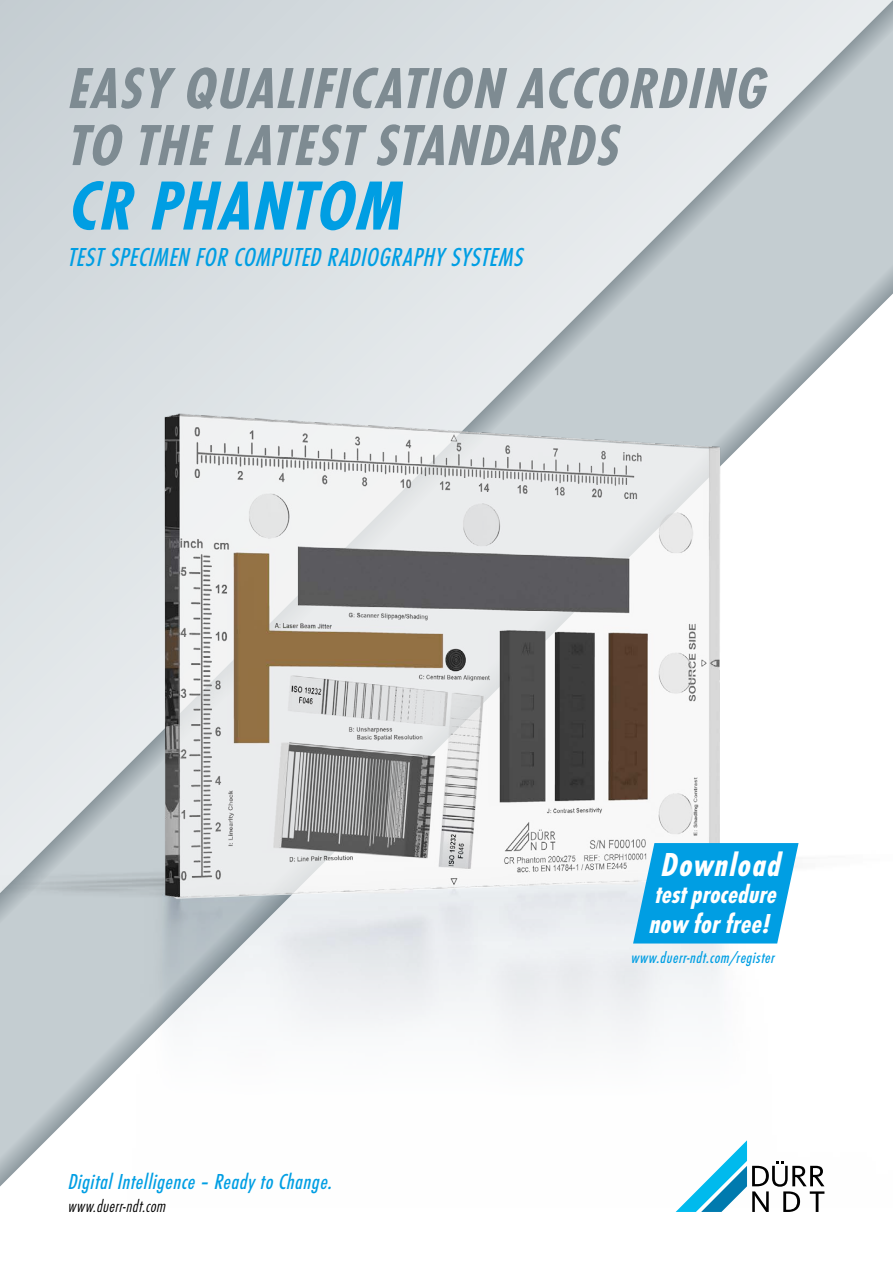
<style>
.page{position:relative;width:893px;height:1263px;background:#fff}
.page>*{position:absolute;margin:0;border:0;box-sizing:border-box;transform-origin:0 0}
.t1{font:italic 700 72px "Futura Con TOT";letter-spacing:.015em;color:#009ee3}
.t2{font:italic 700 60px/57px "Futura Con TOT";letter-spacing:.02em;color:#7e8b92}
.t3{font:italic 700 34.5px "Futura Con TOT";color:#fff}
.t4{font:italic 700 28.5px "Futura Con TOT";color:#fff}
.t5{font:italic 500 27px "Futura Con TOT";letter-spacing:.015em;color:#009ee3}
.t6{font:italic 700 27px "Futura Con TOT";color:#fff}
.t7{font:italic 500 22.5px "Futura Con TOT";letter-spacing:.025em;color:#009ee3}
.t8{font:italic 300 18px "Futura Con TOT";color:#000}
.t9{font:italic 500 16.5px "Futura Con TOT";color:#009ee3}
</style>
<div class="page">
<svg style="left:676px;top:1207px;width:143px;height:5px"></svg>
<svg style="left:0;top:0;width:893px;height:280px;background:#d4dbde"></svg>
<img style="left:0;top:280px;width:893px;height:927px">
<svg style="left:166px;top:416px;width:554px;height:483px"></svg>
<svg style="left:633px;top:843px;width:165px;height:100px;background:#1ea8e5"></svg>
<p class="t2" style="left:68px;top:60px;width:706px">EASY QUALIFICATION ACCORDING<br>TO THE LATEST STANDARDS</p>
<p class="t1" style="left:68px;top:164px;width:342px">CR PHANTOM</p>
<p class="t5" style="left:68px;top:241px;width:459px">TEST SPECIMEN FOR COMPUTED RADIOGRAPHY SYSTEMS</p>
<p class="t7" style="left:68px;top:1169px;width:268px">Digital Intelligence – Ready to Change.</p>
<p class="t8" style="left:68px;top:1195px;width:101px">www.duerr-ndt.com</p>
<p class="t3" style="left:661px;top:844px;width:121px">Download</p>
<p class="t6" style="left:655px;top:878px;width:125px">test procedure</p>
<p class="t4" style="left:649px;top:907px;width:125px">now for free!</p>
<p class="t9" style="left:631px;top:948px;width:147px">www.duerr-ndt.com/register</p>
</div>
